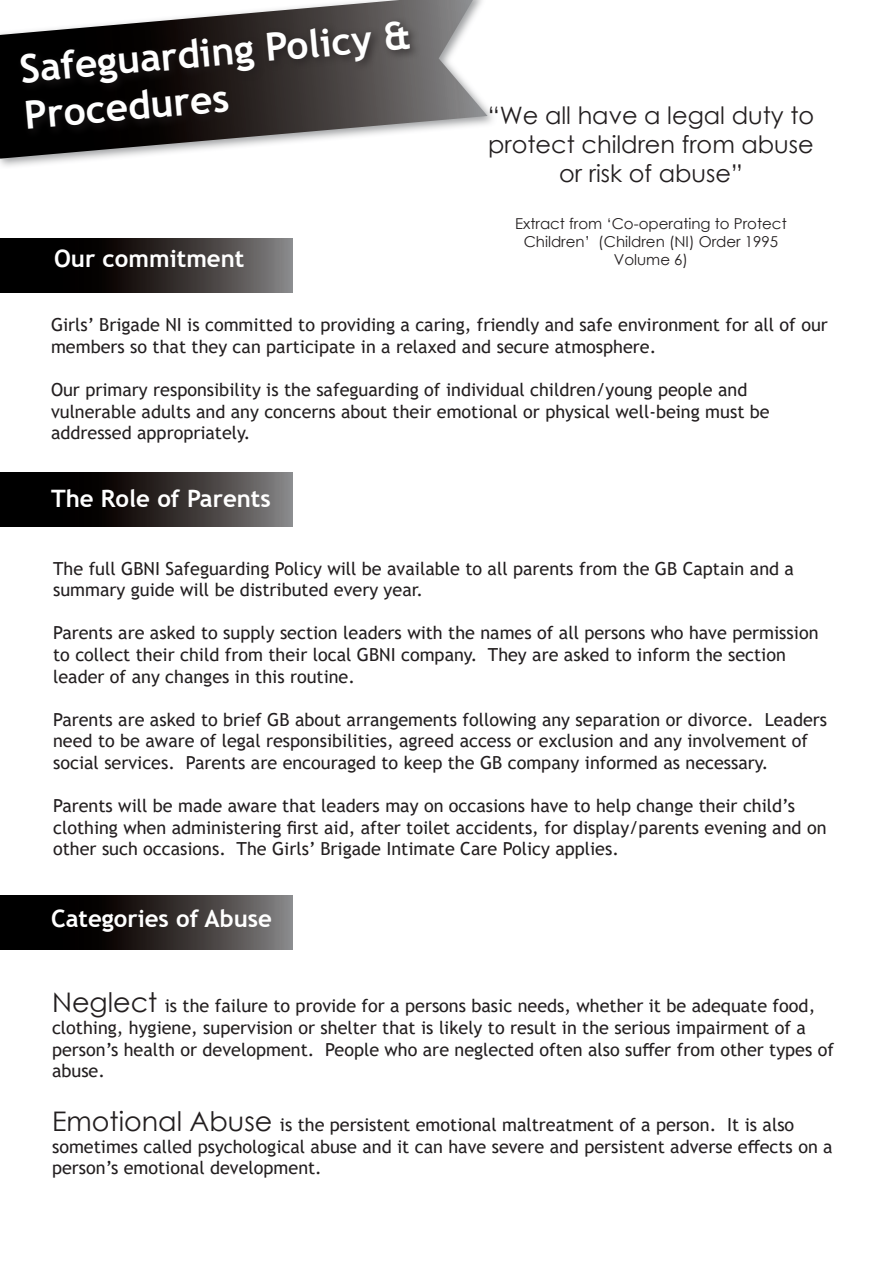
<style>
.page{position:relative;width:893px;height:1263px;background:#fff}
.page>*{position:absolute;margin:0;border:0;box-sizing:border-box;transform-origin:0 0}
.t1{font:700 39px/46.8px "Trebuchet MS";color:#fff}
.t2{font:24px/28.8px "Century Gothic";color:#231f20;text-align:center}
.t3{font:700 24px "Trebuchet MS";color:#fff}
.t4{font:18px/21.6px "Trebuchet MS";color:#231f20}
.t5{font:15px "Century Gothic";color:#231f20}
.s1{font-family:"Century Gothic";font-size:27px}
</style>
<div class="page">
<div style="left:0;top:0;width:498px;height:169px;background:#7c7e81;opacity:.75"></div>
<svg style="left:0;top:0;width:488px;height:159px"></svg>
<div style="left:16px;top:17px;width:405px;height:123px;background:#231f20;opacity:.75"></div>
<svg style="left:0;top:238px;width:292px;height:54px;background:#2b2828"></svg>
<svg style="left:0;top:472px;width:292px;height:55px;background:#2b2827"></svg>
<svg style="left:0;top:896px;width:292px;height:54px;background:#2b2828"></svg>
<p class="t1" style="left:18px;top:46px;width:394px;rotate:-5deg">Safeguarding Policy &amp;<br>Procedures</p>
<p class="t2" style="left:488px;top:101px;width:328px">“We all have a legal duty to protect children from abuse or risk of abuse”</p>
<p class="t5" style="left:515px;top:213px;width:273px">Extract from ‘Co-operating to Protect</p>
<p class="t5" style="left:524px;top:231px;width:256px">Children’ (Children (NI) Order 1995</p>
<p class="t3" style="left:54px;top:244px;width:192px">Our commitment</p>
<p class="t5" style="left:614px;top:249px;width:76px">Volume 6)</p>
<p class="t4" style="left:51px;top:314px;width:778px">Girls’ Brigade NI is committed to providing a caring, friendly and safe environment for all of our members so that they can participate in a relaxed and secure atmosphere.</p>
<p class="t4" style="left:51px;top:379px;width:720px">Our primary responsibility is the safeguarding of individual children/young people and vulnerable adults and any concerns about their emotional or physical well-being must be addressed appropriately.</p>
<p class="t3" style="left:51px;top:483px;width:221px">The Role of Parents</p>
<p class="t4" style="left:53px;top:557px;width:742px">The full GBNI Safeguarding Policy will be available to all parents from the GB Captain and a summary guide will be distributed every year.</p>
<p class="t4" style="left:53px;top:622px;width:767px">Parents are asked to supply section leaders with the names of all persons who have permission to collect their child from their local GBNI company. They are asked to inform the section leader of any changes in this routine.</p>
<p class="t4" style="left:53px;top:708px;width:775px">Parents are asked to brief GB about arrangements following any separation or divorce. Leaders need to be aware of legal responsibilities, agreed access or exclusion and any involvement of social services. Parents are encouraged to keep the GB company informed as necessary.</p>
<p class="t4" style="left:53px;top:795px;width:775px">Parents will be made aware that leaders may on occasions have to help change their child’s clothing when administering first aid, after toilet accidents, for display/parents evening and on other such occasions. The Girls’ Brigade Intimate Care Policy applies.</p>
<p class="t3" style="left:51px;top:904px;width:223px">Categories of Abuse</p>
<p class="t4" style="left:52px;top:995px;width:784px"><span class="s1">Neglect</span> is the failure to provide for a persons basic needs, whether it be adequate food, clothing, hygiene, supervision or shelter that is likely to result in the serious impairment of a person’s health or development. People who are neglected often also suffer from other types of abuse.</p>
<p class="t4" style="left:52px;top:1114px;width:744px"><span class="s1">Emotional Abuse</span> is the persistent emotional maltreatment of a person. It is also</p>
<p class="t4" style="left:52px;top:1135px;width:782px">sometimes called psychological abuse and it can have severe and persistent adverse effects on a person’s emotional development.</p>
</div>
